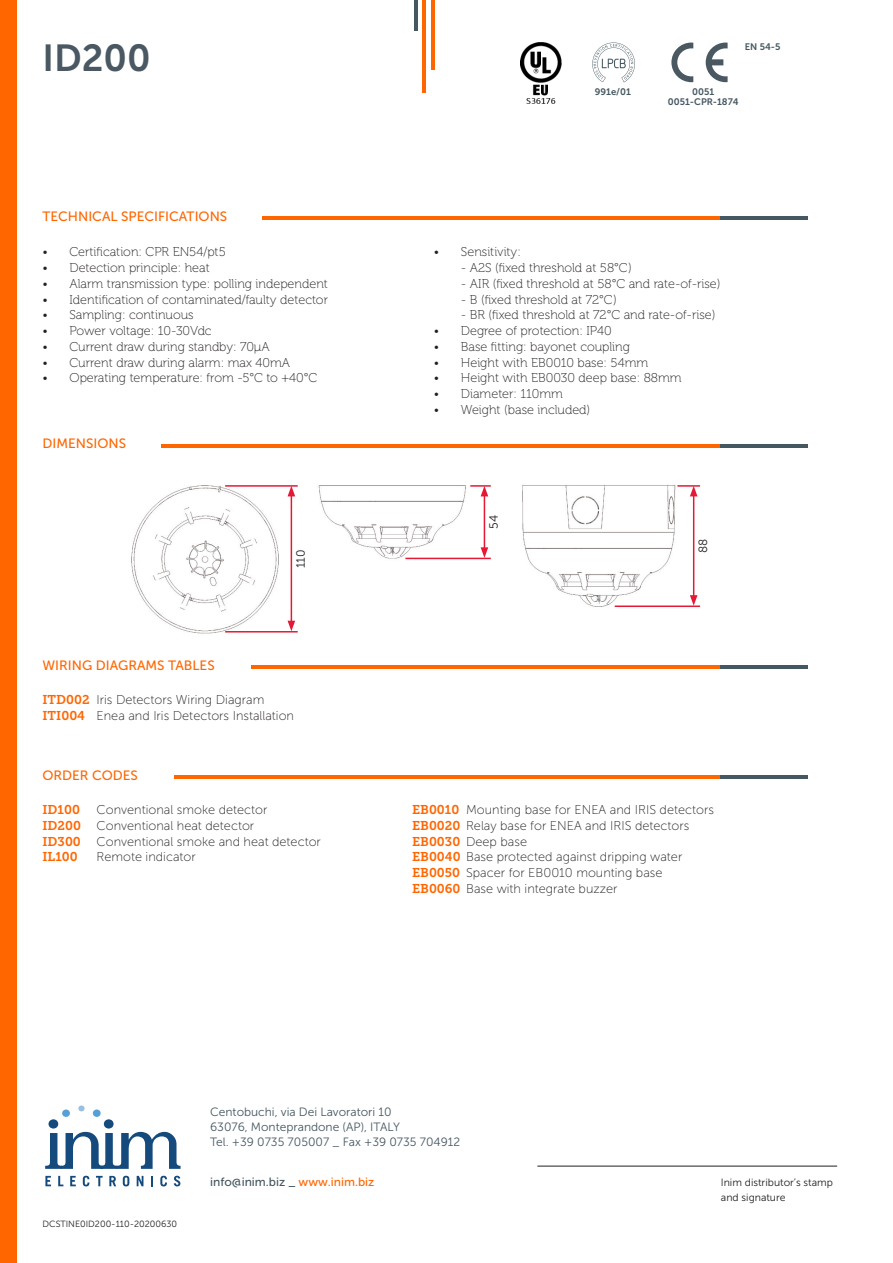
<style>
.page{position:relative;width:893px;height:1263px;background:#fff}
.page>*{position:absolute;margin:0;border:0;box-sizing:border-box;transform-origin:0 0}
.t1{font:37.5px "Museo Sans 700";color:#495862}
.t2{font:13.5px "Museo Sans 500";color:#f60}
.t3{font:12.75px "Museo 100";color:#231f20}
.t4{font:12.75px "Museo Sans 100";color:#231f20}
.t5{font:12.75px "Museo Slab 700";color:#f60}
.t6{font:12px "Museo Sans 300";color:#455760}
.t7{font:12px "Museo Sans 500";color:#455760}
.t8{font:12px "Museo Sans 300";color:#231f20}
.t9{font:10.5px/15px "Museo Sans 300";color:#231f20}
.t10{font:9.45px "Museo Sans 700";color:#455760}
.t11{font:9px "Museo Sans 300";color:#231f20}
.s1{font-family:"Museo Slab 700";color:#f60}
.s2{color:#f60}
</style>
<div class="page">
<svg style="left:671px;top:43px;width:22px;height:39px"></svg>
<svg style="left:706px;top:43px;width:22px;height:39px"></svg>
<svg style="left:592px;top:42px;width:43px;height:40px"></svg>
<img style="left:131px;top:485px;width:359px;height:149px">
<img style="left:522px;top:485px;width:179px;height:122px">
<img style="left:521px;top:43px;width:40px;height:61px">
<div style="left:0;top:0;width:16px;height:1263px;background:#f60"></div>
<hr style="left:431px;top:0;width:4px;height:69px;background:#f60">
<hr style="left:423px;top:0;width:3px;height:93px;background:#f60">
<hr style="left:414px;top:0;width:4px;height:31px;background:#455760">
<hr style="left:174px;top:775px;width:546px;height:4px;background:#f60">
<hr style="left:720px;top:775px;width:88px;height:4px;background:#455760">
<hr style="left:537px;top:1166px;width:300px;height:1px;background:#231f20">
<svg style="left:45px;top:1176px;width:6px;height:10px"></svg>
<svg style="left:58px;top:1176px;width:5px;height:10px"></svg>
<svg style="left:70px;top:1176px;width:6px;height:10px"></svg>
<svg style="left:83px;top:1176px;width:6px;height:10px"></svg>
<svg style="left:96px;top:1176px;width:7px;height:10px"></svg>
<svg style="left:109px;top:1176px;width:7px;height:10px"></svg>
<svg style="left:123px;top:1176px;width:6px;height:10px"></svg>
<svg style="left:137px;top:1176px;width:6px;height:10px"></svg>
<svg style="left:151px;top:1176px;width:2px;height:10px"></svg>
<svg style="left:160px;top:1176px;width:7px;height:10px"></svg>
<svg style="left:174px;top:1176px;width:6px;height:10px"></svg>
<svg style="left:45px;top:1105px;width:136px;height:64px"></svg>
<hr style="left:162px;top:444px;width:558px;height:3px;background:#f60">
<hr style="left:720px;top:444px;width:88px;height:3px;background:#455760">
<hr style="left:251px;top:665px;width:469px;height:3px;background:#f60">
<hr style="left:720px;top:665px;width:88px;height:3px;background:#455760">
<hr style="left:291px;top:494px;width:1px;height:129px;background:#e51836">
<svg style="left:288px;top:487px;width:7px;height:9px"></svg>
<svg style="left:288px;top:621px;width:7px;height:10px"></svg>
<hr style="left:225px;top:631px;width:73px;height:1px;background:#e51836">
<hr style="left:225px;top:485px;width:73px;height:2px;background:#e51836">
<hr style="left:484px;top:494px;width:1px;height:56px;background:#e51836">
<svg style="left:481px;top:487px;width:7px;height:9px"></svg>
<svg style="left:481px;top:547px;width:7px;height:11px"></svg>
<hr style="left:405px;top:558px;width:86px;height:1px;background:#e51836">
<hr style="left:470px;top:485px;width:21px;height:2px;background:#e51836">
<hr style="left:693px;top:494px;width:1px;height:103px;background:#e51836">
<svg style="left:690px;top:487px;width:7px;height:9px"></svg>
<svg style="left:690px;top:595px;width:7px;height:10px"></svg>
<hr style="left:615px;top:605px;width:85px;height:2px;background:#e51836">
<hr style="left:677px;top:485px;width:23px;height:2px;background:#e51836">
<hr style="left:262px;top:216px;width:458px;height:3px;background:#f60">
<hr style="left:720px;top:216px;width:88px;height:3px;background:#455760">
<p class="t1" style="left:43px;top:37px;width:110px">ID200</p>
<p class="t2" style="left:43px;top:209px;width:186px">TECHNICAL SPECIFICATIONS</p>
<p class="t3" style="left:43px;top:245px;width:185px">• Certification: CPR EN54/pt5</p>
<p class="t3" style="left:43px;top:261px;width:169px">• Detection principle: heat</p>
<p class="t3" style="left:43px;top:277px;width:287px">• Alarm transmission type: polling independent</p>
<p class="t3" style="left:43px;top:292px;width:287px">• Identification of contaminated/faulty detector</p>
<p class="t3" style="left:43px;top:308px;width:153px">• Sampling: continuous</p>
<p class="t3" style="left:43px;top:324px;width:171px">• Power voltage: 10-30Vdc</p>
<p class="t3" style="left:43px;top:340px;width:229px">• Current draw during standby: 70µA</p>
<p class="t3" style="left:43px;top:355px;width:249px">• Current draw during alarm: max 40mA</p>
<p class="t3" style="left:43px;top:371px;width:276px">• Operating temperature: from -5°C to +40°C</p>
<p class="t2" style="left:43px;top:436px;width:85px">DIMENSIONS</p>
<p class="t2" style="left:43px;top:657px;width:174px">WIRING DIAGRAMS TABLES</p>
<p class="t8" style="left:294px;top:568px;width:20px;rotate:-90deg">110</p>
<p class="t4" style="left:43px;top:693px;width:223px"><span class="s1">ITD002</span> Iris Detectors Wiring Diagram</p>
<p class="t4" style="left:43px;top:708px;width:253px"><span class="s1">ITI004</span> Enea and Iris Detectors Installation</p>
<p class="t2" style="left:43px;top:768px;width:97px">ORDER CODES</p>
<p class="t5" style="left:43px;top:802px;width:39px">ID100</p>
<p class="t4" style="left:97px;top:803px;width:172px">Conventional smoke detector</p>
<p class="t4" style="left:43px;top:819px;width:213px"><span class="s1">ID200</span> Conventional heat detector</p>
<p class="t4" style="left:43px;top:834px;width:280px"><span class="s1">ID300</span> Conventional smoke and heat detector</p>
<p class="t5" style="left:43px;top:850px;width:37px">IL100</p>
<p class="t4" style="left:97px;top:850px;width:101px">Remote indicator</p>
<p class="t10" style="left:745px;top:41px;width:37px">EN 54-5</p>
<p class="t10" style="left:595px;top:87px;width:38px">991e/01</p>
<p class="t10" style="left:692px;top:87px;width:24px">0051</p>
<p class="t10" style="left:668px;top:96px;width:72px">0051-CPR-1874</p>
<p class="t3" style="left:434px;top:245px;width:88px">• Sensitivity:</p>
<p class="t3" style="left:461px;top:261px;width:172px">- A2S (fixed threshold at 58°C)</p>
<p class="t3" style="left:461px;top:277px;width:261px">- AIR (fixed threshold at 58°C and rate-of-rise)</p>
<p class="t3" style="left:461px;top:292px;width:157px">- B (fixed threshold at 72°C)</p>
<p class="t3" style="left:461px;top:308px;width:256px">- BR (fixed threshold at 72°C and rate-of-rise)</p>
<p class="t3" style="left:434px;top:324px;width:179px">• Degree of protection: IP40</p>
<p class="t3" style="left:434px;top:340px;width:198px">• Base fitting: bayonet coupling</p>
<p class="t3" style="left:434px;top:355px;width:216px">• Height with EB0010 base: 54mm</p>
<p class="t3" style="left:434px;top:371px;width:249px">• Height with EB0030 deep base: 88mm</p>
<p class="t3" style="left:434px;top:387px;width:131px">• Diameter: 110mm</p>
<p class="t3" style="left:434px;top:403px;width:158px">• Weight (base included)</p>
<p class="t8" style="left:487px;top:529px;width:15px;rotate:-90deg">54</p>
<p class="t8" style="left:697px;top:553px;width:16px;rotate:-90deg">88</p>
<p class="t4" style="left:412px;top:803px;width:303px"><span class="s1">EB0010</span> Mounting base for ENEA and IRIS detectors</p>
<p class="t4" style="left:412px;top:819px;width:279px"><span class="s1">EB0020</span> Relay base for ENEA and IRIS detectors</p>
<p class="t4" style="left:412px;top:834px;width:116px"><span class="s1">EB0030</span> Deep base</p>
<p class="t4" style="left:412px;top:850px;width:272px"><span class="s1">EB0040</span> Base protected against dripping water</p>
<p class="t4" style="left:412px;top:866px;width:252px"><span class="s1">EB0050</span> Spacer for EB0010 mounting base</p>
<p class="t4" style="left:412px;top:882px;width:207px"><span class="s1">EB0060</span> Base with integrate buzzer</p>
<p class="t11" style="left:43px;top:1219px;width:136px">DCSTINE0ID200-110-20200630</p>
<p class="t6" style="left:210px;top:1105px;width:183px">Centobuchi, via Dei Lavoratori 10</p>
<p class="t6" style="left:210px;top:1120px;width:191px">63076, Monteprandone (AP), ITALY</p>
<p class="t6" style="left:210px;top:1135px;width:252px">Tel. +39 0735 705007 _ Fax +39 0735 704912</p>
<p class="t7" style="left:210px;top:1176px;width:166px">info@inim.biz _ <span class="s2">www.inim.biz</span></p>
<p class="t9" style="left:721px;top:1175px;width:114px">Inim distributor’s stamp and signature</p>
</div>
